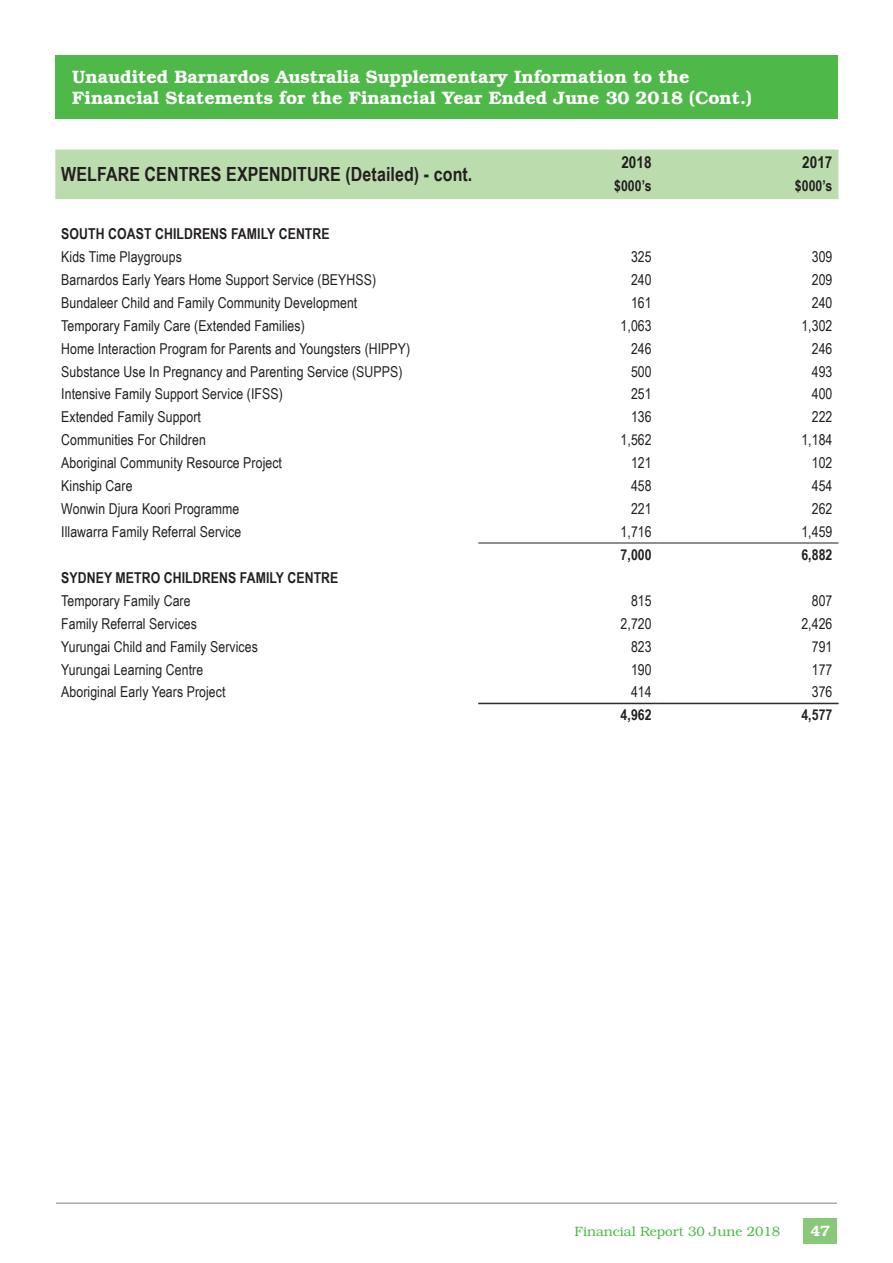
<style>
.page{position:relative;width:893px;height:1263px;background:#fff}
.page>*{position:absolute;margin:0;border:0;box-sizing:border-box;transform-origin:0 0}
.t1{font:700 19.5px "Arial Narrow";letter-spacing:.005em;color:#231f20}
.t2{font:600 18px/21.6px "Bookman Std";color:#fff}
.t3{font:700 16.5px "Arial Narrow";letter-spacing:.005em;color:#231f20}
.t4{font:15px "Arial Narrow";letter-spacing:.005em;color:#231f20}
.t5{font:700 15px "Arial Narrow";letter-spacing:.005em;color:#231f20}
.t6{font:600 15px "Bookman Std";color:#fff}
.t7{font:300 13.5px "Bookman Std";color:#4eb848}
</style>
<div class="page">
<div style="left:804px;top:1218px;width:33px;height:26px;background:#88c879"></div>
<hr style="left:56px;top:1203px;width:781px;height:1px;background:#808285">
<div style="left:55px;top:55px;width:783px;height:64px;background:#4eb848"></div>
<div style="left:55px;top:150px;width:783px;height:49px;background:#bbddae"></div>
<hr style="left:478px;top:543px;width:180px;height:1px;background:#231f20">
<hr style="left:658px;top:543px;width:180px;height:1px;background:#231f20">
<hr style="left:478px;top:703px;width:180px;height:1px;background:#231f20">
<hr style="left:658px;top:703px;width:180px;height:1px;background:#231f20">
<p class="t2" style="left:72px;top:67px;width:681px">Unaudited Barnardos Australia Supplementary Information to the<br>Financial Statements for the Financial Year Ended June 30 2018 (Cont.)</p>
<h1 class="t1" style="left:61px;top:166px;width:413px">WELFARE CENTRES EXPENDITURE (Detailed) - cont.</h1>
<p class="t3" style="left:621px;top:155px;width:32px">2018</p>
<p class="t3" style="left:802px;top:155px;width:32px">2017</p>
<p class="t5" style="left:614px;top:180px;width:39px">$000’s</p>
<p class="t5" style="left:795px;top:180px;width:39px">$000’s</p>
<p class="t5" style="left:61px;top:227px;width:270px">SOUTH COAST CHILDRENS FAMILY CENTRE</p>
<p class="t4" style="left:61px;top:246px;width:122px">Kids Time Playgroups</p>
<p class="t4" style="left:631px;top:246px;width:22px">325</p>
<p class="t4" style="left:812px;top:246px;width:22px">309</p>
<p class="t4" style="left:61px;top:269px;width:316px">Barnardos Early Years Home Support Service (BEYHSS)</p>
<p class="t4" style="left:631px;top:269px;width:22px">240</p>
<p class="t4" style="left:812px;top:269px;width:22px">209</p>
<p class="t4" style="left:61px;top:291px;width:298px">Bundaleer Child and Family Community Development</p>
<p class="t4" style="left:631px;top:291px;width:22px">161</p>
<p class="t4" style="left:812px;top:291px;width:22px">240</p>
<p class="t4" style="left:61px;top:314px;width:245px">Temporary Family Care (Extended Families)</p>
<p class="t4" style="left:621px;top:314px;width:33px">1,063</p>
<p class="t4" style="left:801px;top:314px;width:33px">1,302</p>
<p class="t4" style="left:61px;top:337px;width:350px">Home Interaction Program for Parents and Youngsters (HIPPY)</p>
<p class="t4" style="left:631px;top:337px;width:22px">246</p>
<p class="t4" style="left:812px;top:337px;width:22px">246</p>
<p class="t4" style="left:61px;top:360px;width:343px">Substance Use In Pregnancy and Parenting Service (SUPPS)</p>
<p class="t4" style="left:631px;top:360px;width:22px">500</p>
<p class="t4" style="left:812px;top:360px;width:22px">493</p>
<p class="t4" style="left:61px;top:383px;width:223px">Intensive Family Support Service (IFSS)</p>
<p class="t4" style="left:631px;top:383px;width:22px">251</p>
<p class="t4" style="left:812px;top:383px;width:22px">400</p>
<p class="t4" style="left:61px;top:406px;width:141px">Extended Family Support</p>
<p class="t4" style="left:631px;top:406px;width:22px">136</p>
<p class="t4" style="left:812px;top:406px;width:22px">222</p>
<p class="t4" style="left:61px;top:429px;width:146px">Communities For Children</p>
<p class="t4" style="left:621px;top:429px;width:33px">1,562</p>
<p class="t4" style="left:801px;top:429px;width:33px">1,184</p>
<p class="t4" style="left:61px;top:452px;width:222px">Aboriginal Community Resource Project</p>
<p class="t4" style="left:631px;top:452px;width:22px">121</p>
<p class="t4" style="left:812px;top:452px;width:22px">102</p>
<p class="t4" style="left:61px;top:475px;width:73px">Kinship Care</p>
<p class="t4" style="left:631px;top:475px;width:22px">458</p>
<p class="t4" style="left:812px;top:475px;width:22px">454</p>
<p class="t4" style="left:61px;top:498px;width:180px">Wonwin Djura Koori Programme</p>
<p class="t4" style="left:631px;top:498px;width:22px">221</p>
<p class="t4" style="left:812px;top:498px;width:22px">262</p>
<p class="t4" style="left:61px;top:521px;width:182px">Illawarra Family Referral Service</p>
<p class="t4" style="left:621px;top:521px;width:33px">1,716</p>
<p class="t4" style="left:801px;top:521px;width:33px">1,459</p>
<p class="t5" style="left:621px;top:548px;width:33px">7,000</p>
<p class="t5" style="left:801px;top:548px;width:33px">6,882</p>
<p class="t5" style="left:61px;top:571px;width:279px">SYDNEY METRO CHILDRENS FAMILY CENTRE</p>
<p class="t4" style="left:61px;top:589px;width:131px">Temporary Family Care</p>
<p class="t4" style="left:631px;top:589px;width:22px">815</p>
<p class="t4" style="left:812px;top:589px;width:22px">807</p>
<p class="t4" style="left:61px;top:612px;width:137px">Family Referral Services</p>
<p class="t4" style="left:621px;top:612px;width:33px">2,720</p>
<p class="t4" style="left:801px;top:612px;width:33px">2,426</p>
<p class="t4" style="left:61px;top:635px;width:198px">Yurungai Child and Family Services</p>
<p class="t4" style="left:631px;top:635px;width:22px">823</p>
<p class="t4" style="left:812px;top:635px;width:22px">791</p>
<p class="t4" style="left:61px;top:658px;width:143px">Yurungai Learning Centre</p>
<p class="t4" style="left:631px;top:658px;width:22px">190</p>
<p class="t4" style="left:812px;top:658px;width:22px">177</p>
<p class="t4" style="left:61px;top:681px;width:166px">Aboriginal Early Years Project</p>
<p class="t4" style="left:631px;top:681px;width:22px">414</p>
<p class="t4" style="left:812px;top:681px;width:22px">376</p>
<p class="t5" style="left:621px;top:709px;width:33px">4,962</p>
<p class="t5" style="left:801px;top:709px;width:33px">4,577</p>
<p class="t7" style="left:574px;top:1225px;width:207px">Financial Report 30 June 2018</p>
<p class="t6" style="left:810px;top:1225px;width:21px">47</p>
</div>
